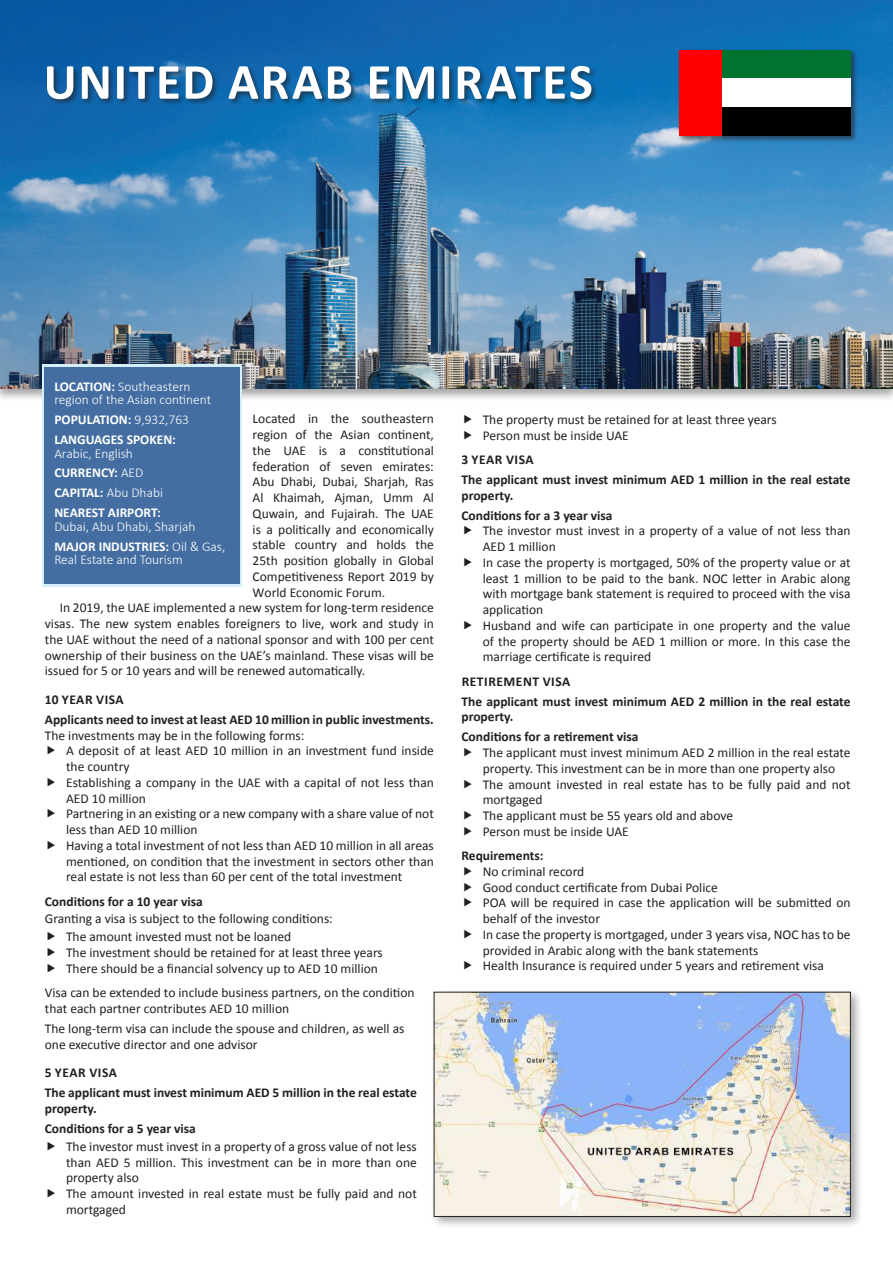
<style>
.page{position:relative;width:893px;height:1263px;background:#fff}
.page>*{position:absolute;margin:0;border:0;box-sizing:border-box;transform-origin:0 0}
.t1{font:700 51px "Calibri";letter-spacing:.03em;color:#fff}
.t2{font:13.5px/15.8px "Calibri";color:#231f20}
.t3{font:700 13.5px/20px "Calibri";color:#231f20}
.t4{font:300 13.5px/13.5px "Calibri";color:#fff}
.t5{font:700 13.5px/20px "Calibri";color:#fff}
.s1{font-weight:700}
.s2{font-weight:300}
</style>
<div class="page">
<div style="left:0;top:0;width:893px;height:403px;background:#231f20;opacity:.4"></div>
<img style="left:0;top:0;width:893px;height:388px">
<div style="left:677px;top:48px;width:181px;height:95px;background:#231f20;opacity:.6"></div>
<div style="left:679px;top:50px;width:172px;height:86px;background:#00732f"></div>
<div style="left:679px;top:78px;width:172px;height:58px;background:#fff"></div>
<div style="left:679px;top:107px;width:172px;height:29px;background:#000"></div>
<div style="left:679px;top:50px;width:43px;height:86px;background:#f00"></div>
<div style="left:46px;top:65px;width:553px;height:41px;background:#231f20;opacity:.6"></div>
<div style="left:430px;top:988px;width:433px;height:241px;background:#231f20;opacity:.4"></div>
<img style="left:436px;top:994px;width:412px;height:220px">
<svg style="left:42px;top:364px;width:200px;height:223px;background:#c6e2f2"></svg>
<div style="left:45px;top:367px;width:195px;height:217px;background:#446ea1"></div>
<h1 class="t1" style="left:44px;top:49px;width:551px">UNITED ARAB EMIRATES</h1>
<p class="t4" style="left:54px;top:379px;width:158px"><span class="s1">LOCATION:</span> Southeastern region of the Asian continent</p>
<p class="t5" style="left:54px;top:410px;width:136px">POPULATION: <span class="s2">9,932,763<br></span>LANGUAGES SPOKEN:</p>
<p class="t5" style="left:54px;top:443px;width:110px"><span class="s2">Arabic, English<br></span>CURRENCY: <span class="s2">AED<br></span>CAPITAL: <span class="s2">Abu Dhabi<br></span>NEAREST AIRPORT:</p>
<p class="t4" style="left:54px;top:515px;width:173px;line-height:20px">Dubai, Abu Dhabi, Sharjah<br><span class="s1">MAJOR INDUSTRIES:</span> Oil &amp; Gas,</p>
<p class="t4" style="left:54px;top:552px;width:130px">Real Estate and Tourism</p>
<p class="t2" style="left:253px;top:411px;width:183px">Located in the southeastern</p>
<p class="t2" style="left:253px;top:427px;width:183px">region of the Asian continent,</p>
<p class="t2" style="left:253px;top:442px;width:183px">the UAE is a constitutional</p>
<p class="t2" style="left:253px;top:458px;width:183px">federation of seven emirates:</p>
<p class="t2" style="left:253px;top:474px;width:183px">Abu Dhabi, Dubai, Sharjah, Ras</p>
<p class="t2" style="left:253px;top:490px;width:183px">Al Khaimah, Ajman, Umm Al</p>
<p class="t2" style="left:253px;top:505px;width:183px">Quwain, and Fujairah. The UAE</p>
<p class="t2" style="left:253px;top:521px;width:183px">is a politically and economically</p>
<p class="t2" style="left:253px;top:537px;width:183px">stable country and holds the</p>
<p class="t2" style="left:253px;top:553px;width:183px">25th position globally in Global</p>
<p class="t2" style="left:253px;top:568px;width:183px">Competitiveness Report 2019 by</p>
<p class="t2" style="left:253px;top:584px;width:134px">World Economic Forum.</p>
<p class="t2" style="left:60px;top:600px;width:376px">In 2019, the UAE implemented a new system for long-term residence</p>
<p class="t2" style="left:45px;top:616px;width:391px">visas. The new system enables foreigners to live, work and study in</p>
<p class="t2" style="left:45px;top:631px;width:391px">the UAE without the need of a national sponsor and with 100 per cent</p>
<p class="t2" style="left:45px;top:647px;width:391px">ownership of their business on the UAE’s mainland. These visas will be</p>
<p class="t2" style="left:45px;top:663px;width:322px">issued for 5 or 10 years and will be renewed automatically.</p>
<p class="t3" style="left:45px;top:689px;width:391px">10 YEAR VISA<br>Applicants need to invest at least AED 10 million in public investments.</p>
<p class="t2" style="left:66px;top:727px;width:369px;text-indent:-21px">The investments may be in the following forms:<br>A deposit of at least AED 10 million in an investment fund inside the country<br>Establishing a company in the UAE with a capital of not less than AED 10 million<br>Partnering in an existing or a new company with a share value of not less than AED 10 million<br>Having a total investment of not less than AED 10 million in all areas mentioned, on condition that the investment in sectors other than real estate is not less than 60 per cent of the total investment</p>
<p class="t3" style="left:45px;top:891px;width:159px">Conditions for a 10 year visa</p>
<p class="t2" style="left:66px;top:910px;width:268px;line-height:17.9px;text-indent:-21px">Granting a visa is subject to the following conditions:<br>The amount invested must not be loaned</p>
<p class="t2" style="left:66px;top:945px;width:318px">The investment should be retained for at least three years<br>There should be a financial solvency up to AED 10 million</p>
<p class="t2" style="left:45px;top:985px;width:371px">Visa can be extended to include business partners, on the condition that each partner contributes AED 10 million</p>
<p class="t2" style="left:45px;top:1020px;width:361px">The long-term visa can include the spouse and children, as well as one executive director and one advisor</p>
<p class="t3" style="left:45px;top:1063px;width:374px">5 YEAR VISA<br>The applicant must invest minimum AED 5 million in the real estate</p>
<p class="t3" style="left:45px;top:1098px;width:153px">property.<br>Conditions for a 5 year visa</p>
<p class="t2" style="left:66px;top:1138px;width:352px">The investor must invest in a property of a gross value of not less than AED 5 million. This investment can be in more than one property also<br>The amount invested in real estate must be fully paid and not mortgaged</p>
<p class="t2" style="left:483px;top:412px;width:295px">The property must be retained for at least three years<br>Person must be inside UAE</p>
<p class="t3" style="left:461px;top:449px;width:391px">3 YEAR VISA<br>The applicant must invest minimum AED 1 million in the real estate</p>
<p class="t3" style="left:461px;top:485px;width:153px">property.<br>Conditions for a 3 year visa</p>
<p class="t2" style="left:483px;top:523px;width:369px">The investor must invest in a property of a value of not less than AED 1 million<br>In case the property is mortgaged, 50% of the property value or at least 1 million to be paid to the bank. NOC letter in Arabic along with mortgage bank statement is required to proceed with the visa application<br>Husband and wife can participate in one property and the value of the property should be AED 1 million or more. In this case the marriage certificate is required</p>
<p class="t3" style="left:461px;top:671px;width:391px">RETIREMENT VISA<br>The applicant must invest minimum AED 2 million in the real estate</p>
<p class="t3" style="left:461px;top:707px;width:179px">property.<br>Conditions for a retirement visa</p>
<p class="t2" style="left:483px;top:745px;width:369px">The applicant must invest minimum AED 2 million in the real estate property. This investment can be in more than one property also The amount invested in real estate has to be fully paid and not mortgaged<br>The applicant must be 55 years old and above<br>Person must be inside UAE</p>
<p class="t3" style="left:461px;top:846px;width:84px">Requirements:</p>
<p class="t2" style="left:483px;top:864px;width:369px">No criminal record<br>Good conduct certificate from Dubai Police<br>POA will be required in case the application will be submitted on behalf of the investor<br>In case the property is mortgaged, under 3 years visa, NOC has to be provided in Arabic along with the bank statements<br>Health Insurance is required under 5 years and retirement visa</p>
</div>
